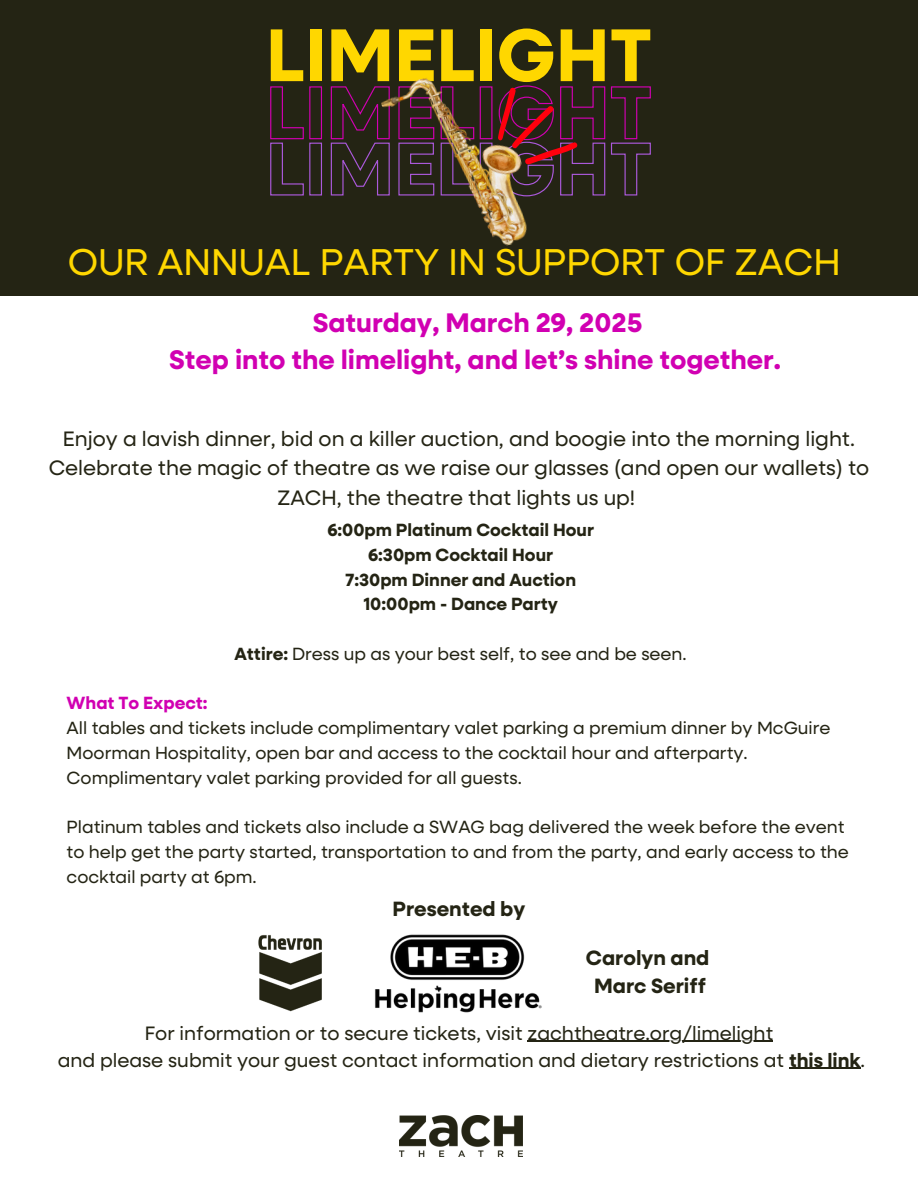
<style>
.page{position:relative;width:918px;height:1188px;background:#fff}
.page>*{position:absolute;margin:0;border:0;box-sizing:border-box;transform-origin:0 0}
.t1{font:700 75px "Neulis Sans";color:#ffd700}
.t2{font:37.5px "Neulis Sans";color:#ffd700}
.t3{font:700 27px/37.2px "Neulis Sans";color:#d100b2;text-align:center}
.t4{font:21px/29.2px "Neulis Sans";color:#242414;text-align:center}
.t5{font:700 20.85px/28.5px "Neulis Sans";color:#242414;text-align:center}
.t6{font:700 20.7px "Neulis Sans";color:#242414}
.t7{font:19.5px/27px "Neulis Sans";color:#242414;text-align:center}
.t8{font:17.7px/24.8px "Neulis Sans";color:#242414}
.t9{font:700 17.7px/24.8px "Neulis Sans";color:#242414;text-align:center}
.t10{font:700 17.7px "Neulis Sans";color:#d100b2}
.s1{font-weight:700}
</style>
<div class="page">
<img style="left:399px;top:1115px;width:123px;height:42px">
<div style="left:0;top:1px;width:918px;height:295px;background:#242414"></div>
<img style="left:258px;top:935px;width:64px;height:77px">
<img style="left:411px;top:78px;width:116px;height:168px">
<svg style="left:270px;top:85px;width:381px;height:112px"></svg>
<img style="left:374px;top:934px;width:168px;height:79px">
<hr style="left:527px;top:1041px;width:246px;height:1px;background:#242414">
<hr style="left:789px;top:1068px;width:71px;height:1px;background:#242414">
<h1 class="t1" style="left:266px;top:0;width:388px">LIMELIGHT</h1>
<h2 class="t2" style="left:68px;top:236px;width:774px">OUR ANNUAL PARTY IN SUPPORT OF ZACH</h2>
<h3 class="t3" style="left:169px;top:302px;width:613px">Saturday, March 29, 2025<br>Step into the limelight, and let’s shine together.</h3>
<p class="t4" style="left:49px;top:423px;width:822px">Enjoy a lavish dinner, bid on a killer auction, and boogie into the morning light.<br>Celebrate the magic of theatre as we raise our glasses (and open our wallets) to<br>ZACH, the theatre that lights us up!</p>
<p class="t9" style="left:327px;top:517px;width:268px">6:00pm Platinum Cocktail Hour<br>6:30pm Cocktail Hour<br>7:30pm Dinner and Auction<br>10:00pm - Dance Party</p>
<p class="t8" style="left:235px;top:640px;width:454px"><span class="s1">Attire:</span> Dress up as your best self, to see and be seen.</p>
<p class="t10" style="left:67px;top:690px;width:143px">What To Expect:</p>
<p class="t8" style="left:67px;top:715px;width:765px">All tables and tickets include complimentary valet parking a premium dinner by McGuire<br>Moorman Hospitality, open bar and access to the cocktail hour and afterparty.<br>Complimentary valet parking provided for all guests.</p>
<p class="t8" style="left:67px;top:814px;width:784px">Platinum tables and tickets also include a SWAG bag delivered the week before the event to help get the party started, transportation to and from the party, and early access to the cocktail party at 6pm.</p>
<p class="t6" style="left:393px;top:893px;width:134px">Presented by</p>
<p class="t5" style="left:586px;top:942px;width:125px">Carolyn and<br>Marc Seriff</p>
<p class="t7" style="left:58px;top:1018px;width:809px">For information or to secure tickets, visit zachtheatre.org/limelight<br>and please submit your guest contact information and dietary restrictions at <span class="s1">this link</span>.</p>
</div>
